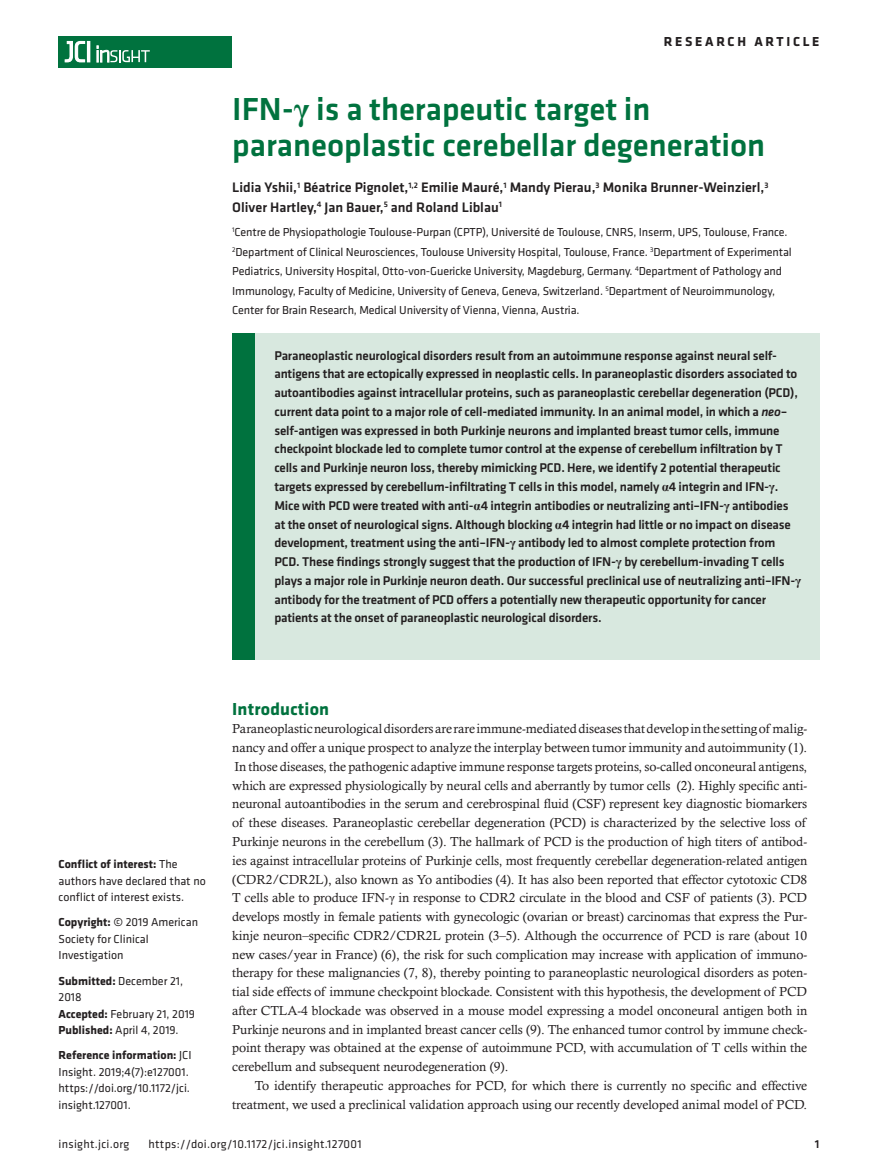
<style>
.page{position:relative;width:878px;height:1175px;background:#fff}
.page>*{position:absolute;margin:0;border:0;box-sizing:border-box;transform-origin:0 0}
.t1{font:500 33px/36px "Klavika Basic";color:#00723e}
.t2{font:700 18px "Klavika";letter-spacing:.01em;color:#00723e}
.t3{font:500 14.25px/19.5px "Klavika Basic";color:#231f20}
.t4{font:700 13.5px "Klavika Basic";letter-spacing:.2em;color:#231f20}
.t5{font:13.2px/18.8px "Calisto MT Std";color:#231f20;text-align:justify}
.t6{font:500 13.2px/18.8px "Klavika Basic";letter-spacing:-.015em;color:#231f20}
.t7{font:12px/16.5px "Klavika";letter-spacing:-.01em;color:#231f20}
.t8{font:12px "Klavika Basic";letter-spacing:.025em;color:#231f20}
.t9{font:500 12px "Klavika Basic";color:#231f20}
.s1{font-family:"Times New Roman";font-weight:700}
.s2{font-style:italic}
.s3{font-weight:700}
.s4{font-family:"Times New Roman"}
</style>
<div class="page">
<div style="left:59px;top:36px;width:173px;height:31px;background:#00723e"></div>
<hr style="left:87px;top:41px;width:3px;height:21px;background:#fff">
<svg style="left:64px;top:41px;width:21px;height:22px"></svg>
<svg style="left:97px;top:46px;width:53px;height:16px"></svg>
<div style="left:232px;top:333px;width:587px;height:327px;background:#d8e8df"></div>
<div style="left:232px;top:333px;width:22px;height:327px;background:#00723e"></div>
<p class="t4" style="left:663px;top:32px;width:157px">RESEARCH ARTICLE</p>
<h1 class="t1" style="left:232px;top:91px;width:534px">IFN-<span class="s1">γ</span> is a therapeutic target in paraneoplastic cerebellar degeneration</h1>
<p class="t3" style="left:232px;top:178px;width:537px">Lidia Yshii,<sup>1</sup> Béatrice Pignolet,<sup>1,2</sup> Emilie Mauré,<sup>1</sup> Mandy Pierau,<sup>3</sup> Monika Brunner-Weinzierl,<sup>3<br></sup>Oliver Hartley,<sup>4</sup> Jan Bauer,<sup>5</sup> and Roland Liblau<sup>1</sup></p>
<p class="t7" style="left:232px;top:222px;width:561px;line-height:19.5px"><sup>1</sup>Centre de Physiopathologie Toulouse-Purpan (CPTP), Université de Toulouse, CNRS, Inserm, UPS, Toulouse, France.<br><sup>2</sup>Department of Clinical Neurosciences, Toulouse University Hospital, Toulouse, France. <sup>3</sup>Department of Experimental Pediatrics, University Hospital, Otto-von-Guericke University, Magdeburg, Germany. <sup>4</sup>Department of Pathology and Immunology, Faculty of Medicine, University of Geneva, Geneva, Switzerland. <sup>5</sup>Department of Neuroimmunology, Center for Brain Research, Medical University of Vienna, Vienna, Austria.</p>
<p class="t6" style="left:274px;top:345px;width:528px">Paraneoplastic neurological disorders result from an autoimmune response against neural self&shy;antigens that are ectopically expressed in neoplastic cells. In paraneoplastic disorders associated to autoantibodies against intracellular proteins, such as paraneoplastic cerebellar degeneration (PCD), current data point to a major role of cell-mediated immunity. In an animal model, in which a <span class="s2">neo</span>– self-antigen was expressed in both Purkinje neurons and implanted breast tumor cells, immune checkpoint blockade led to complete tumor control at the expense of cerebellum infiltration by T cells and Purkinje neuron loss, thereby mimicking PCD. Here, we identify 2 potential therapeutic targets expressed by cerebellum-infiltrating T cells in this model, namely <span class="s1">α</span>4 integrin and IFN-<span class="s1">γ</span>.<br>Mice with PCD were treated with anti-<span class="s1">α</span>4 integrin antibodies or neutralizing anti–IFN-<span class="s1">γ</span> antibodies at the onset of neurological signs. Although blocking <span class="s1">α</span>4 integrin had little or no impact on disease development, treatment using the anti–IFN-<span class="s1">γ</span> antibody led to almost complete protection from PCD. These findings strongly suggest that the production of IFN-<span class="s1">γ</span> by cerebellum-invading T cells plays a major role in Purkinje neuron death. Our successful preclinical use of neutralizing anti–IFN-<span class="s1">γ </span>antibody for the treatment of PCD offers a potentially new therapeutic opportunity for cancer patients at the onset of paraneoplastic neurological disorders.</p>
<p class="t7" style="left:59px;top:855px;width:149px"><span class="s3">Conflict of interest:</span> The authors have declared that no conflict of interest exists.</p>
<p class="t7" style="left:59px;top:913px;width:141px"><span class="s3">Copyright:</span> © 2019 American<br>Society for Clinical<br>Investigation</p>
<p class="t7" style="left:59px;top:971px;width:138px"><span class="s3">Submitted:</span> December 21,<br>2018<br><span class="s3">Accepted:</span> February 21, 2019<br><span class="s3">Published:</span> April 4, 2019.</p>
<p class="t7" style="left:59px;top:1046px;width:135px"><span class="s3">Reference information:</span> JCI<br>Insight. 2019;4(7):e127001. https://doi.org/10.1172/jci. insight.127001.</p>
<h2 class="t2" style="left:232px;top:695px;width:98px">Introduction</h2>
<p class="t5" style="left:232px;top:719px;width:576px">Paraneoplastic neurological disorders are rare immune-mediated diseases that develop in the setting of malig&shy;nancy and offer a unique prospect to analyze the interplay between tumor immunity and autoimmunity (1).<br>In those diseases, the pathogenic adaptive immune response targets proteins, so-called onconeural antigens, which are expressed physiologically by neural cells and aberrantly by tumor cells (2). Highly specific anti&shy;neuronal autoantibodies in the serum and cerebrospinal fluid (CSF) represent key diagnostic biomarkers of these diseases. Paraneoplastic cerebellar degeneration (PCD) is characterized by the selective loss of Purkinje neurons in the cerebellum (3). The hallmark of PCD is the production of high titers of antibod&shy;ies against intracellular proteins of Purkinje cells, most frequently cerebellar degeneration-related antigen (CDR2/CDR2L), also known as Yo antibodies (4). It has also been reported that effector cytotoxic CD8<br>T cells able to produce IFN-<span class="s4">γ</span> in response to CDR2 circulate in the blood and CSF of patients (3). PCD develops mostly in female patients with gynecologic (ovarian or breast) carcinomas that express the Pur&shy;kinje neuron–specific CDR2/CDR2L protein (3–5). Although the occurrence of PCD is rare (about 10 new cases/year in France) (6), the risk for such complication may increase with application of immuno&shy;therapy for these malignancies (7, 8), thereby pointing to paraneoplastic neurological disorders as poten&shy;tial side effects of immune checkpoint blockade. Consistent with this hypothesis, the development of PCD after CTLA-4 blockade was observed in a mouse model expressing a model onconeural antigen both in Purkinje neurons and in implanted breast cancer cells (9). The enhanced tumor control by immune check&shy;point therapy was obtained at the expense of autoimmune PCD, with accumulation of T cells within the cerebellum and subsequent neurodegeneration (9).</p>
<p class="t5" style="left:232px;top:1076px;width:576px;text-align:right">To identify therapeutic approaches for PCD, for which there is currently no specific and effective treatment, we used a preclinical validation approach using our recently developed animal model of PCD.</p>
<p class="t8" style="left:58px;top:1135px;width:72px">insight.jci.org</p>
<p class="t8" style="left:148px;top:1135px;width:214px">https://doi.org/10.1172/jci.insight.127001</p>
<p class="t9" style="left:814px;top:1135px;width:6px">1</p>
</div>
